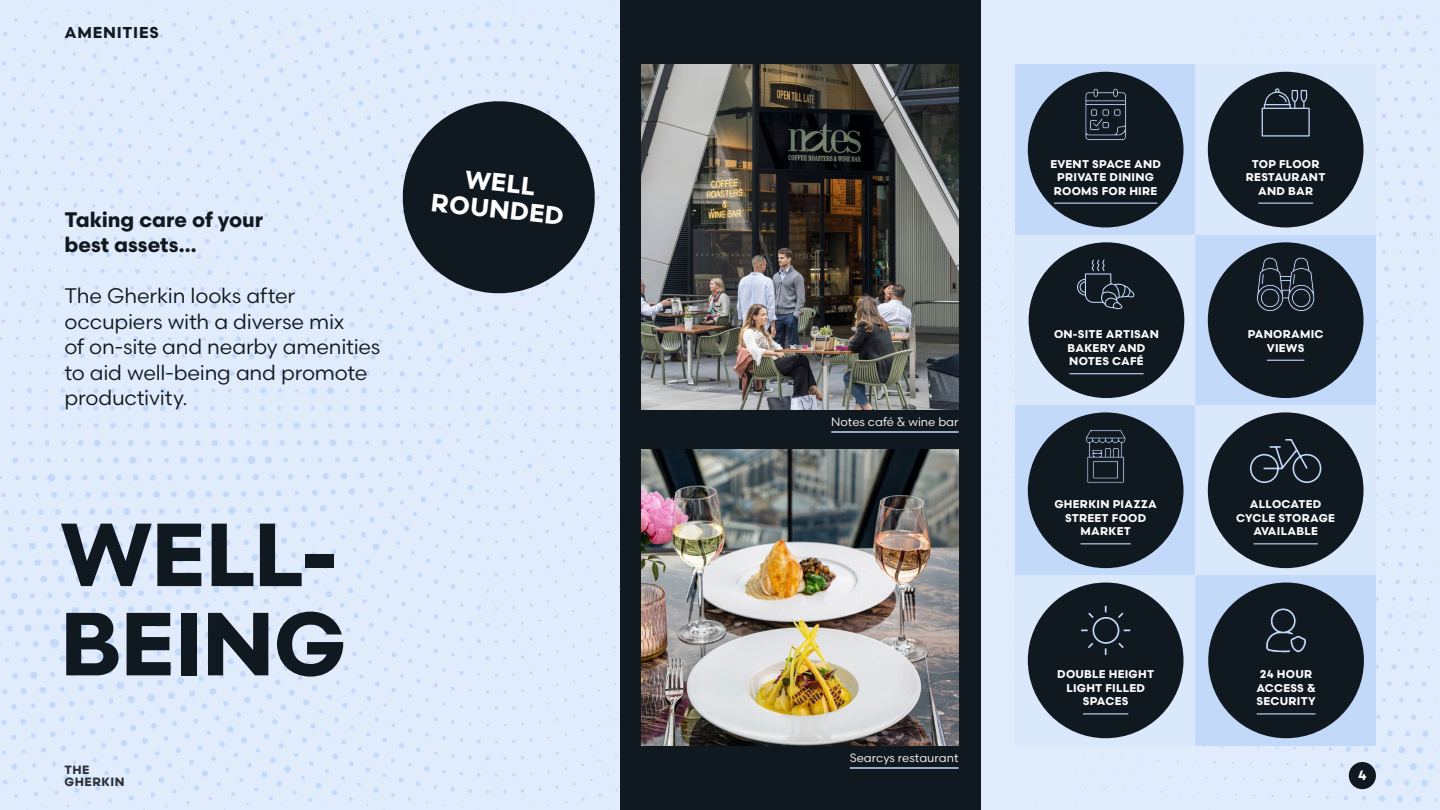
<style>
.page{position:relative;width:1440px;height:810px;background:#e0ecfc}
.page>*{position:absolute;margin:0;border:0;box-sizing:border-box;transform-origin:0 0}
.t1{font:700 89.25px/89.2px "Scandia";letter-spacing:-.015em;color:#101820}
.t2{font:700 25.12px/26.9px "Scandia";color:#fff;text-align:center}
.t3{font:21px/25.5px "Scandia";letter-spacing:-.01em;color:#101820}
.t4{font:700 21px/25.5px "Scandia";letter-spacing:-.005em;color:#101820}
.t5{font:700 15.75px "Scandia";letter-spacing:.05em;color:#101820}
.t6{font:700 13.5px "Scandia";color:#fff}
.t7{font:12px "Scandia";color:#fff}
.t8{font:700 12px/12px "Scandia";letter-spacing:.04em;color:#282f37}
.t9{font:700 11.25px/13.5px "Scandia";letter-spacing:.02em;color:#fff;text-align:center}
</style>
<div class="page">
<div style="left:620px;top:0;width:360px;height:810px;background:#101820"></div>
<div style="left:1016px;top:64px;width:180px;height:171px;background:#c2d9fa"></div>
<div style="left:1016px;top:235px;width:180px;height:170px;background:#dae8fc"></div>
<div style="left:1016px;top:405px;width:180px;height:170px;background:#c2d9fa"></div>
<div style="left:1016px;top:575px;width:180px;height:171px;background:#dae8fc"></div>
<div style="left:1196px;top:235px;width:180px;height:170px;background:#c2d9fa"></div>
<div style="left:1196px;top:405px;width:180px;height:170px;background:#dae8fc"></div>
<div style="left:1196px;top:575px;width:180px;height:171px;background:#c2d9fa"></div>
<div style="left:1028px;top:412px;width:156px;height:156px;background:#101820;border-radius:50%"></div>
<hr style="left:1081px;top:543px;width:50px;height:1px;background:#c2d9fa">
<svg style="left:1085px;top:430px;width:41px;height:53px"></svg>
<div style="left:1196px;top:64px;width:180px;height:171px;background:#dae8fc"></div>
<div style="left:1208px;top:412px;width:156px;height:156px;background:#101820;border-radius:50%"></div>
<hr style="left:1254px;top:543px;width:64px;height:1px;background:#c2d9fa">
<svg style="left:1249px;top:439px;width:73px;height:44px"></svg>
<div style="left:1028px;top:583px;width:156px;height:155px;background:#101820;border-radius:50%"></div>
<hr style="left:1083px;top:713px;width:45px;height:1px;background:#c2d9fa">
<svg style="left:1081px;top:605px;width:50px;height:50px"></svg>
<div style="left:1208px;top:242px;width:156px;height:156px;background:#101820;border-radius:50%"></div>
<hr style="left:1267px;top:360px;width:37px;height:1px;background:#c2d9fa">
<div style="left:1208px;top:72px;width:156px;height:155px;background:#101820;border-radius:50%"></div>
<hr style="left:1258px;top:203px;width:55px;height:1px;background:#c2d9fa">
<div style="left:1028px;top:72px;width:156px;height:155px;background:#101820;border-radius:50%"></div>
<hr style="left:1054px;top:203px;width:103px;height:1px;background:#c2d9fa">
<div style="left:1029px;top:242px;width:155px;height:156px;background:#101820;border-radius:50%"></div>
<hr style="left:1069px;top:373px;width:75px;height:1px;background:#c2d9fa">
<svg style="left:1077px;top:260px;width:58px;height:49px"></svg>
<div style="left:1208px;top:583px;width:156px;height:155px;background:#101820;border-radius:50%"></div>
<hr style="left:1257px;top:713px;width:59px;height:1px;background:#c2d9fa">
<img style="left:641px;top:64px;width:318px;height:346px">
<img style="left:641px;top:449px;width:318px;height:297px">
<svg style="left:1266px;top:608px;width:41px;height:45px"></svg>
<svg style="left:398px;top:96px;width:202px;height:202px;background:#4c555f"></svg>
<hr style="left:831px;top:431px;width:128px;height:2px;background:#c2d9fa">
<hr style="left:850px;top:767px;width:109px;height:2px;background:#c2d9fa">
<svg style="left:1256px;top:257px;width:59px;height:55px"></svg>
<div style="left:1349px;top:762px;width:27px;height:27px;background:#101820;border-radius:50%"></div>
<svg style="left:1262px;top:88px;width:48px;height:49px"></svg>
<svg style="left:1085px;top:88px;width:42px;height:53px"></svg>
<h3 class="t5" style="left:64px;top:23px;width:96px">AMENITIES</h3>
<h3 class="t4" style="left:64px;top:206px;width:200px">Taking care of your best assets…</h3>
<h3 class="t3" style="left:64px;top:283px;width:318px">The Gherkin looks after occupiers with a diverse mix<br>of on-site and nearby amenities to aid well-being and promote productivity.</h3>
<h1 class="t1" style="left:60px;top:509px;width:288px">WELL-<br>BEING</h1>
<p class="t8" style="left:64px;top:763px;width:62px">THE<br>GHERKIN</p>
<h2 class="t2" style="left:435px;top:162px;width:135px;rotate:6deg">WELL<br>ROUNDED</h2>
<p class="t7" style="left:831px;top:414px;width:129px">Notes café &amp; wine bar</p>
<p class="t7" style="left:850px;top:750px;width:110px">Searcys restaurant</p>
<p class="t9" style="left:1050px;top:157px;width:112px">EVENT SPACE AND<br>PRIVATE DINING<br>ROOMS FOR HIRE</p>
<p class="t9" style="left:1246px;top:157px;width:81px">TOP FLOOR<br>RESTAURANT<br>AND BAR</p>
<p class="t9" style="left:1054px;top:327px;width:106px">ON-SITE ARTISAN<br>BAKERY AND<br>NOTES CAFÉ</p>
<p class="t9" style="left:1248px;top:327px;width:77px">PANORAMIC<br>VIEWS</p>
<p class="t9" style="left:1054px;top:497px;width:104px">GHERKIN PIAZZA<br>STREET FOOD<br>MARKET</p>
<p class="t9" style="left:1236px;top:497px;width:100px">ALLOCATED<br>CYCLE STORAGE<br>AVAILABLE</p>
<p class="t9" style="left:1057px;top:668px;width:98px">DOUBLE HEIGHT<br>LIGHT FILLED<br>SPACES</p>
<p class="t9" style="left:1256px;top:668px;width:61px">24 HOUR<br>ACCESS &amp;<br>SECURITY</p>
<p class="t6" style="left:1358px;top:767px;width:10px">4</p>
</div>
